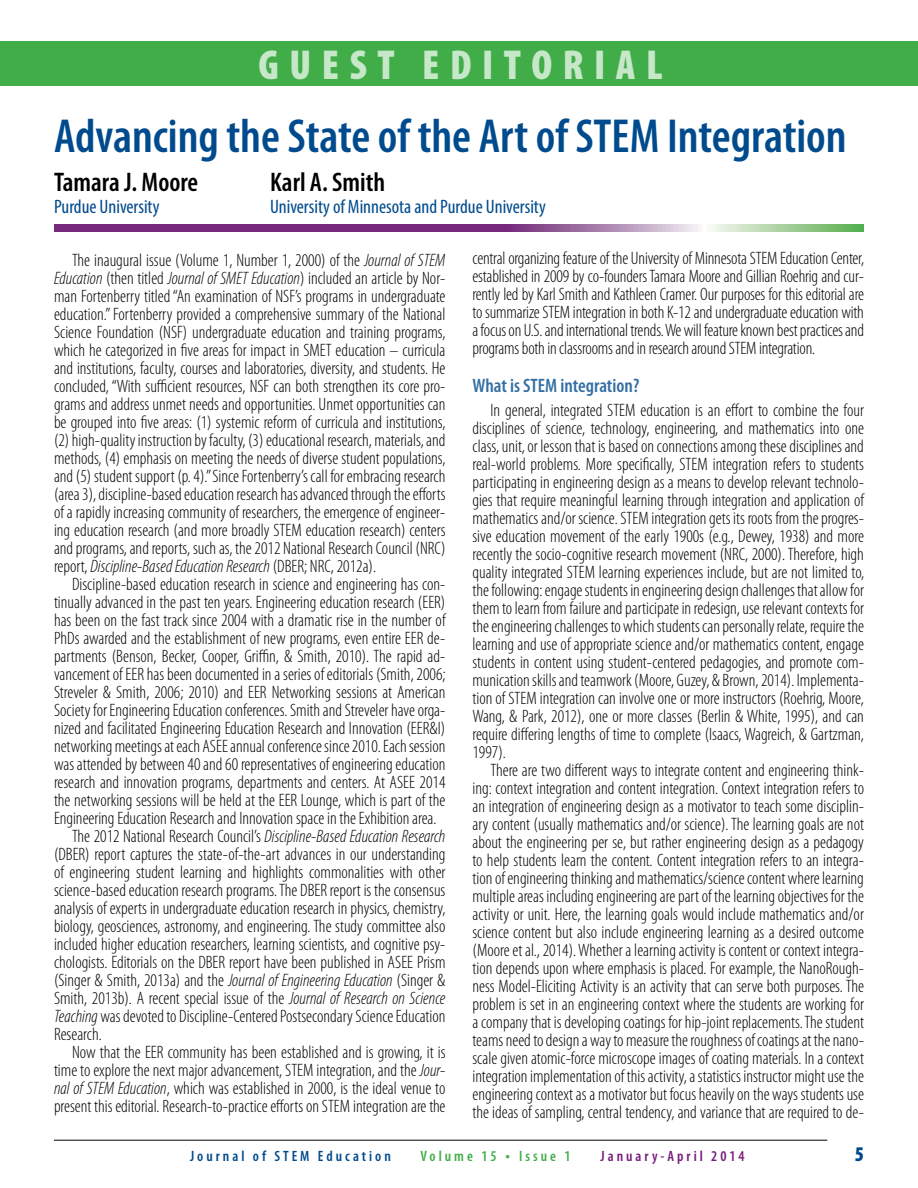
<style>
.page{position:relative;width:918px;height:1188px;background:#fff}
.page>*{position:absolute;margin:0;border:0;box-sizing:border-box;transform-origin:0 0}
.t1{font:600 condensed 48px "Myriad Pro";color:#004b8d}
.t2{font:900 condensed 42px "Myriad Pro";letter-spacing:.25em;color:#c6e7c8}
.t3{font:600 condensed 27px "Myriad Pro";color:#000}
.t4{font:900 condensed 21px "Myriad Pro";color:#004b8d}
.t5{font:condensed 19.5px "Myriad Pro";color:#004b8d}
.t6{font:600 condensed 19.5px "Myriad Pro";color:#336fa4}
.t7{font:300 condensed 18px/18px "Myriad Pro";color:#000;text-align:justify}
.t8{font:italic 300 condensed 18px "Myriad Pro";color:#000}
.t9{font:600 condensed 15px "Myriad Pro";letter-spacing:.2em;color:#004b8d}
.t10{font:600 condensed 15px "Myriad Pro";letter-spacing:.2em;color:#781d7d}
.t11{font:600 condensed 15px "Myriad Pro";letter-spacing:.2em;color:#41ad49}
.s1{font-style:italic}
.s2{font-style:normal}
.s3{font-size:16.5px}
</style>
<div class="page">
<hr style="left:54px;top:1140px;width:773px;height:1px;background:#000">
<svg style="left:54px;top:225px;width:810px;height:7px;background:#8e6291"></svg>
<div style="left:0;top:41px;width:918px;height:45px;background:#41ad49"></div>
<h2 class="t2" style="left:259px;top:38px;width:405px">GUEST EDITORIAL</h2>
<h1 class="t1" style="left:54px;top:106px;width:794px">Advancing the State of the Art of STEM Integration</h1>
<h3 class="t3" style="left:54px;top:165px;width:146px">Tamara J. Moore</h3>
<h3 class="t3" style="left:270px;top:165px;width:117px">Karl A. Smith</h3>
<p class="t5" style="left:54px;top:195px;width:107px">Purdue University</p>
<p class="t5" style="left:270px;top:195px;width:277px">University of Minnesota and Purdue University</p>
<p class="t7" style="left:54px;top:251px;width:393px;text-indent:18px">The inaugural issue (Volume 1, Number 1, 2000) of the <span class="s1">Journal of STEM Education</span> (then titled <span class="s1">Journal of SMET Education</span>) included an article by Nor&shy;man Fortenberry titled “An examination of NSF’s programs in undergraduate education.” Fortenberry provided a comprehensive summary of the National Science Foundation (NSF) undergraduate education and training programs, which he categorized in five areas for impact in SMET education – curricula and institutions, faculty, courses and laboratories, diversity, and students. He concluded, “With sufficient resources, NSF can both strengthen its core pro&shy;grams and address unmet needs and opportunities. Unmet opportunities can be grouped into five areas: (1) systemic reform of curricula and institutions, (2) high-quality instruction by faculty, (3) educational research, materials, and methods, (4) emphasis on meeting the needs of diverse student populations, and (5) student support (p. 4).” Since Fortenberry’s call for embracing research (area 3), discipline-based education research has advanced through the efforts of a rapidly increasing community of researchers, the emergence of engineer&shy;ing education research (and more broadly STEM education research) centers and programs, and reports, such as, the 2012 National Research Council (NRC) report, <span class="s1">Discipline-Based Education Research</span> (DBER; NRC, 2012a).</p>
<p class="t7" style="left:72px;top:575px;width:375px">Discipline-based education research in science and engineering has con-</p>
<p class="t7" style="left:54px;top:593px;width:393px">tinually advanced in the past ten years. Engineering education research (EER)</p>
<p class="t7" style="left:54px;top:611px;width:393px">has been on the fast track since 2004 with a dramatic rise in the number of</p>
<p class="t7" style="left:54px;top:629px;width:393px">PhDs awarded and the establishment of new programs, even entire EER de-</p>
<p class="t7" style="left:54px;top:647px;width:393px">partments (Benson, Becker, Cooper, Griffin, &amp; Smith, 2010). The rapid ad-</p>
<p class="t7" style="left:54px;top:665px;width:393px">vancement of EER has been documented in a series of editorials (Smith, 2006;</p>
<p class="t7" style="left:54px;top:683px;width:393px">Streveler &amp; Smith, 2006; 2010) and EER Networking sessions at American</p>
<p class="t7" style="left:54px;top:701px;width:393px">Society for Engineering Education conferences. Smith and Streveler have orga-</p>
<p class="t7" style="left:54px;top:719px;width:393px">nized and facilitated Engineering Education Research and Innovation (EER&amp;I)</p>
<p class="t7" style="left:54px;top:737px;width:393px">networking meetings at each ASEE annual conference since 2010. Each session</p>
<p class="t7" style="left:54px;top:755px;width:393px">was attended by between 40 and 60 representatives of engineering education</p>
<p class="t7" style="left:54px;top:773px;width:393px">research and innovation programs, departments and centers. At ASEE 2014</p>
<p class="t7" style="left:54px;top:791px;width:393px">the networking sessions will be held at the EER Lounge, which is part of the</p>
<p class="t7" style="left:54px;top:809px;width:384px">Engineering Education Research and Innovation space in the Exhibition area.</p>
<p class="t8" style="left:72px;top:826px;width:375px"><span class="s2">The 2012 National Research Council’s</span> Discipline-Based Education Research</p>
<p class="t7" style="left:54px;top:845px;width:393px">(DBER) report captures the state-of-the-art advances in our understanding</p>
<p class="t7" style="left:54px;top:863px;width:393px">of engineering student learning and highlights commonalities with other</p>
<p class="t7" style="left:54px;top:881px;width:393px">science-based education research programs. The DBER report is the consensus</p>
<p class="t7" style="left:54px;top:899px;width:393px">analysis of experts in undergraduate education research in physics, chemistry,</p>
<p class="t7" style="left:54px;top:917px;width:393px">biology, geosciences, astronomy, and engineering. The study committee also</p>
<p class="t7" style="left:54px;top:935px;width:393px">included higher education researchers, learning scientists, and cognitive psy-</p>
<p class="t7" style="left:54px;top:953px;width:393px">chologists. Editorials on the DBER report have been published in ASEE Prism</p>
<p class="t7" style="left:54px;top:971px;width:393px">(Singer &amp; Smith, 2013a) and the <span class="s1">Journal of Engineering Education</span> (Singer &amp;</p>
<p class="t7" style="left:54px;top:989px;width:393px">Smith, 2013b). A recent special issue of the <span class="s1">Journal of Research on Science</span></p>
<p class="t7" style="left:54px;top:1007px;width:393px"><span class="s1">Teaching</span> was devoted to Discipline-Centered Postsecondary Science Education</p>
<p class="t7" style="left:54px;top:1025px;width:49px">Research.</p>
<p class="t7" style="left:72px;top:1043px;width:375px">Now that the EER community has been established and is growing, it is</p>
<p class="t7" style="left:54px;top:1061px;width:393px">time to explore the next major advancement, STEM integration, and the <span class="s1">Jour-</span></p>
<p class="t7" style="left:54px;top:1079px;width:393px"><span class="s1">nal of STEM Education</span>, which was established in 2000, is the ideal venue to</p>
<p class="t7" style="left:54px;top:1097px;width:393px">present this editorial. Research-to-practice efforts on STEM integration are the</p>
<p class="t7" style="left:472px;top:249px;width:393px">central organizing feature of the University of Minnesota STEM Education Center, established in 2009 by co-founders Tamara Moore and Gillian Roehrig and cur&shy;rently led by Karl Smith and Kathleen Cramer. Our purposes for this editorial are to summarize STEM integration in both K-12 and undergraduate education with a focus on U.S. and international trends. We will feature known best practices and programs both in classrooms and in research around STEM integration.</p>
<p class="t6" style="left:472px;top:373px;width:168px">What is STEM integration?</p>
<p class="t7" style="left:472px;top:401px;width:393px;text-indent:18px">In general, integrated STEM education is an effort to combine the four disciplines of science, technology, engineering, and mathematics into one class, unit, or lesson that is based on connections among these disciplines and real-world problems. More specifically, STEM integration refers to students participating in engineering design as a means to develop relevant technolo&shy;gies that require meaningful learning through integration and application of mathematics and/or science. STEM integration gets its roots from the progres&shy;sive education movement of the early 1900s (e.g., Dewey, 1938) and more recently the socio-cognitive research movement (NRC, 2000). Therefore, high quality integrated STEM learning experiences include, but are not limited to, the following: engage students in engineering design challenges that allow for them to learn from failure and participate in redesign, use relevant contexts for the engineering challenges to which students can personally relate, require the learning and use of appropriate science and/or mathematics content, engage students in content using student-centered pedagogies, and promote com&shy;munication skills and teamwork (Moore, Guzey, &amp; Brown, 2014). Implementa&shy;tion of STEM integration can involve one or more instructors (Roehrig, Moore, Wang, &amp; Park, 2012), one or more classes (Berlin &amp; White, 1995), and can require differing lengths of time to complete (Isaacs, Wagreich, &amp; Gartzman, 1997).</p>
<p class="t7" style="left:472px;top:761px;width:393px;text-indent:18px">There are two different ways to integrate content and engineering think&shy;ing: context integration and content integration. Context integration refers to an integration of engineering design as a motivator to teach some disciplin&shy;ary content (usually mathematics and/or science). The learning goals are not about the engineering per se, but rather engineering design as a pedagogy to help students learn the content. Content integration refers to an integra&shy;tion of engineering thinking and mathematics/science content where learning multiple areas including engineering are part of the learning objectives for the activity or unit. Here, the learning goals would include mathematics and/or science content but also include engineering learning as a desired outcome (Moore et al., 2014). Whether a learning activity is content or context integra&shy;tion depends upon where emphasis is placed. For example, the NanoRough&shy;ness Model-Eliciting Activity is an activity that can serve both purposes. The problem is set in an engineering context where the students are working for a company that is developing coatings for hip-joint replacements. The student teams need to design a way to measure the roughness of coatings at the nano&shy;scale given atomic-force microscope images of coating materials. In a context integration implementation of this activity, a statistics instructor might use the engineering context as a motivator but focus heavily on the ways students use the ideas of sampling, central tendency, and variance that are required to de-</p>
<p class="t9" style="left:190px;top:1147px;width:202px">Journal of STEM Education</p>
<p class="t11" style="left:420px;top:1147px;width:152px">Volume 15 <span class="s3">•</span> Issue 1</p>
<p class="t10" style="left:601px;top:1147px;width:146px">January-April 2014</p>
<p class="t4" style="left:855px;top:1141px;width:11px">5</p>
</div>
